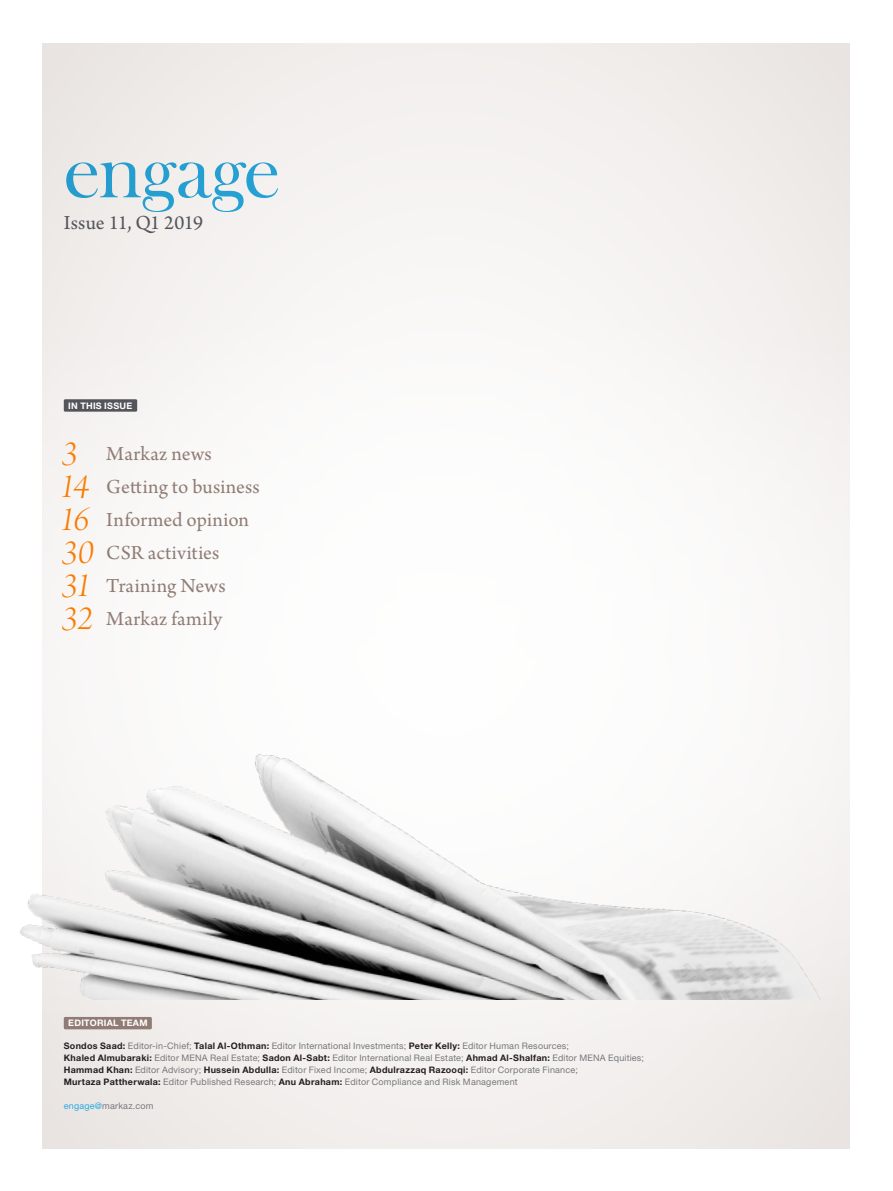
<style>
.page{position:relative;width:893px;height:1191px;background:#fff}
.page>*{position:absolute;margin:0;border:0;box-sizing:border-box;transform-origin:0 0}
.t1{font:82.5px "Bask Old Face";letter-spacing:-.005em;color:#28aae2}
.Gray_subheads_14_Arn{font:21px "Arno Pro";letter-spacing:.01em;color:#907c75}
.Gray_subheads_14_Arn-2{font:21px "Arno Pro";letter-spacing:-.005em;color:#54555a}
.Captions_Helv_bold_6{font:9px "Helvetica Neue";letter-spacing:.02em;color:#77777a}
.Section_tags__rounde{font:700 9px "Helvetica Neue";letter-spacing:.03em;color:#fff}
.Body_Helv_9_10_8{font:9px "Helvetica Neue";letter-spacing:.025em;color:#77777a}
.s1{font-family:"Arno Pro Light Italic Display";font-size:36px;color:#fb7b00}
.s2{font-weight:700;color:#231f20}
.s3{color:#28aae2}
</style>
<div class="page">
<div style="left:43px;top:43px;width:807px;height:1105px;background:#f2efed"></div>
<div style="left:63px;top:326px;width:758px;height:704px;background:#fbfaf9"></div>
<div style="left:64px;top:1017px;width:88px;height:12px;background:#907c75"></div>
<div style="left:64px;top:399px;width:73px;height:13px;background:#54555a"></div>
<img style="left:20px;top:741px;width:801px;height:258px">
<h1 class="t1" style="left:64px;top:125px;width:219px">engage</h1>
<p class="Gray_subheads_14_Arn-2" style="left:64px;top:211px;width:141px">Issue 11, Q1 2019</p>
<p class="Section_tags__rounde" style="left:68px;top:400px;width:65px">IN THIS ISSUE</p>
<p class="Gray_subheads_14_Arn" style="left:62px;top:441px;width:151px"><span class="s1">3</span> Markaz news</p>
<p class="Gray_subheads_14_Arn" style="left:60px;top:474px;width:201px"><span class="s1">14</span> Getting to business</p>
<p class="Gray_subheads_14_Arn" style="left:60px;top:507px;width:191px"><span class="s1">16</span> Informed opinion</p>
<p class="Gray_subheads_14_Arn" style="left:62px;top:540px;width:159px"><span class="s1">30</span> CSR activities</p>
<p class="Gray_subheads_14_Arn" style="left:62px;top:573px;width:165px"><span class="s1">31</span> Training News</p>
<p class="Gray_subheads_14_Arn" style="left:62px;top:606px;width:162px"><span class="s1">32</span> Markaz family</p>
<p class="Section_tags__rounde" style="left:68px;top:1017px;width:81px">EDITORIAL TEAM</p>
<p class="Captions_Helv_bold_6" style="left:64px;top:1040px;width:507px"><span class="s2">Sondos Saad:</span> Editor-in-Chief; <span class="s2">Talal Al-Othman:</span> Editor International Investments; <span class="s2">Peter Kelly:</span> Editor Human Resources;</p>
<p class="Captions_Helv_bold_6" style="left:64px;top:1052px;width:582px"><span class="s2">Khaled Almubaraki:</span> Editor MENA Real Estate; <span class="s2">Sadon Al-Sabt:</span> Editor International Real Estate; <span class="s2">Ahmad Al-Shalfan:</span> Editor MENA Equities;</p>
<p class="Captions_Helv_bold_6" style="left:64px;top:1064px;width:516px"><span class="s2">Hammad Khan:</span> Editor Advisory; <span class="s2">Hussein Abdulla:</span> Editor Fixed Income; <span class="s2">Abdulrazzaq Razooqi:</span> Editor Corporate Finance;</p>
<p class="Captions_Helv_bold_6" style="left:64px;top:1076px;width:455px"><span class="s2">Murtaza Pattherwala:</span> Editor Published Research; <span class="s2">Anu Abraham:</span> Editor Compliance and Risk Management</p>
<p class="Body_Helv_9_10_8" style="left:64px;top:1100px;width:91px"><span class="s3">engage@</span>markaz.com</p>
</div>
